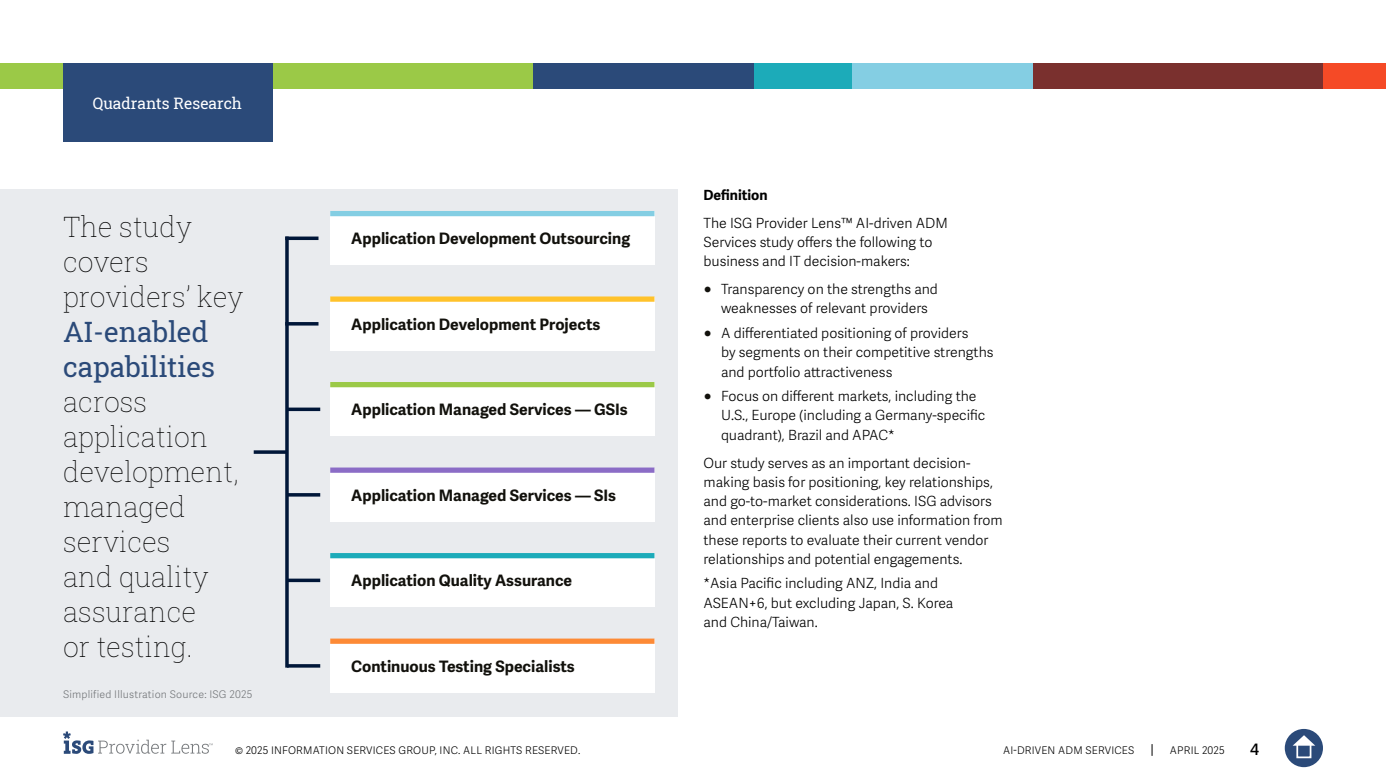
<style>
.page{position:relative;width:1386px;height:780px;background:#fff}
.page>*{position:absolute;margin:0;border:0;box-sizing:border-box;transform-origin:0 0}
.t1{font:28px/35px "Roboto Slab ISG P Thin";color:#000}
.t2{font:28px/35px "Roboto Slab ISG P Regular";color:#2b4a79}
.t3{font:700 15.75px "Adelle Sans";color:#12110c}
.t4{font:15.75px "Roboto Slab ISG P Regular";color:#fff}
.t5{font:600 15.75px "Adelle Sans";color:#000}
.t6{font:300 14px/19.2px "Adelle Sans";color:#000}
.t7{font:700 14px "Adelle Sans";color:#000}
.t8{font:300 10.5px "Adelle Sans";letter-spacing:.02em;color:#000}
.t9{font:300 10.5px "Adelle Sans";letter-spacing:.02em;color:#75787b}
.s1{color:#12110c}
</style>
<div class="page">
<svg style="left:63px;top:731px;width:150px;height:23px"></svg>
<svg style="left:1152px;top:744px;width:1px;height:12px"></svg>
<div style="left:1285px;top:729px;width:38px;height:38px;background:#2b4a79;border-radius:50%"></div>
<svg style="left:1293px;top:735px;width:22px;height:10px"></svg>
<div style="left:1296px;top:743px;width:15px;height:15px;border:2px solid #fff"></div>
<div style="left:0;top:63px;width:533px;height:25px;background:#9bc947"></div>
<div style="left:533px;top:63px;width:223px;height:25px;background:#2b4a79"></div>
<div style="left:850px;top:63px;width:184px;height:25px;background:#84cee3"></div>
<div style="left:1323px;top:63px;width:63px;height:25px;background:#f54a26"></div>
<div style="left:1033px;top:63px;width:290px;height:25px;background:#7a302e"></div>
<div style="left:754px;top:63px;width:98px;height:25px;background:#1cabb9"></div>
<div style="left:63px;top:63px;width:210px;height:79px;background:#2b4a79"></div>
<div style="left:0;top:189px;width:677px;height:527px;background:#e9ebee"></div>
<div style="left:330px;top:553px;width:324px;height:54px;background:#fff"></div>
<div style="left:330px;top:553px;width:324px;height:5px;background:#1cabb9"></div>
<div style="left:330px;top:468px;width:324px;height:54px;background:#fff"></div>
<div style="left:330px;top:467px;width:324px;height:6px;background:#8b6cc6"></div>
<div style="left:330px;top:382px;width:324px;height:54px;background:#fff"></div>
<div style="left:330px;top:382px;width:324px;height:5px;background:#9bc947"></div>
<div style="left:330px;top:297px;width:324px;height:54px;background:#fff"></div>
<div style="left:330px;top:296px;width:324px;height:6px;background:#ffc22b"></div>
<div style="left:330px;top:211px;width:324px;height:54px;background:#fff"></div>
<div style="left:330px;top:211px;width:324px;height:5px;background:#84cee3"></div>
<svg style="left:285px;top:240px;width:4px;height:427px;background:#1c2f4e"></svg>
<hr style="left:285px;top:322px;width:33px;height:3px;background:#001638">
<svg style="left:285px;top:236px;width:33px;height:4px"></svg>
<svg style="left:287px;top:407px;width:33px;height:4px"></svg>
<svg style="left:254px;top:450px;width:33px;height:4px"></svg>
<hr style="left:287px;top:493px;width:33px;height:3px;background:#001638">
<svg style="left:287px;top:578px;width:33px;height:4px"></svg>
<hr style="left:287px;top:664px;width:33px;height:3px;background:#001638">
<div style="left:330px;top:639px;width:324px;height:54px;background:#fff"></div>
<div style="left:330px;top:638px;width:324px;height:6px;background:#fd8a36"></div>
<p class="t4" style="left:93px;top:92px;width:151px">Quadrants Research</p>
<h1 class="t1" style="left:63px;top:209px;width:182px">The study covers providers’ key</h1>
<h1 class="t2" style="left:63px;top:314px;width:154px">AI-enabled capabilities</h1>
<h1 class="t1" style="left:63px;top:384px;width:177px">across application development, managed services<br>and quality assurance<br>or testing.</h1>
<p class="t9" style="left:63px;top:688px;width:191px">Simplified Illustration Source: ISG 2025</p>
<p class="t3" style="left:351px;top:229px;width:280px">Application Development Outsourcing</p>
<p class="t3" style="left:351px;top:315px;width:251px">Application Development Projects</p>
<p class="t3" style="left:351px;top:400px;width:278px">Application Managed Services — GSIs</p>
<p class="t3" style="left:351px;top:485px;width:266px">Application Managed Services — SIs</p>
<p class="t3" style="left:351px;top:571px;width:223px">Application Quality Assurance</p>
<p class="t3" style="left:351px;top:656px;width:225px">Continuous Testing Specialists</p>
<p class="t7" style="left:704px;top:186px;width:66px">Definition</p>
<p class="t6" style="left:704px;top:213px;width:246px">The ISG Provider Lens™ AI-driven ADM<br>Services study offers the following to business and IT decision-makers:</p>
<p class="t6" style="left:704px;top:280px;width:236px;text-align:center"><span class="s1">●</span> Transparency on the strengths and weaknesses of relevant providers</p>
<p class="t6" style="left:721px;top:324px;width:274px;text-indent:-18px"><span class="s1">●</span> A differentiated positioning of providers<br>by segments on their competitive strengths and portfolio attractiveness</p>
<p class="t6" style="left:721px;top:387px;width:266px;text-indent:-18px"><span class="s1">●</span> Focus on different markets, including the<br>U.S., Europe (including a Germany-specific quadrant), Brazil and APAC*</p>
<p class="t6" style="left:704px;top:453px;width:301px">Our study serves as an important decision&shy;making basis for positioning, key relationships, and go-to-market considerations. ISG advisors and enterprise clients also use information from these reports to evaluate their current vendor relationships and potential engagements.</p>
<p class="t6" style="left:704px;top:574px;width:251px">*Asia Pacific including ANZ, India and<br>ASEAN+6, but excluding Japan, S. Korea and China/Taiwan.</p>
<p class="t8" style="left:235px;top:744px;width:347px">© 2025 INFORMATION SERVICES GROUP, INC. ALL RIGHTS RESERVED.</p>
<p class="t8" style="left:1003px;top:744px;width:133px">AI-DRIVEN ADM SERVICES</p>
<p class="t8" style="left:1170px;top:744px;width:56px">APRIL 2025</p>
<p class="t5" style="left:1250px;top:740px;width:10px">4</p>
</div>
